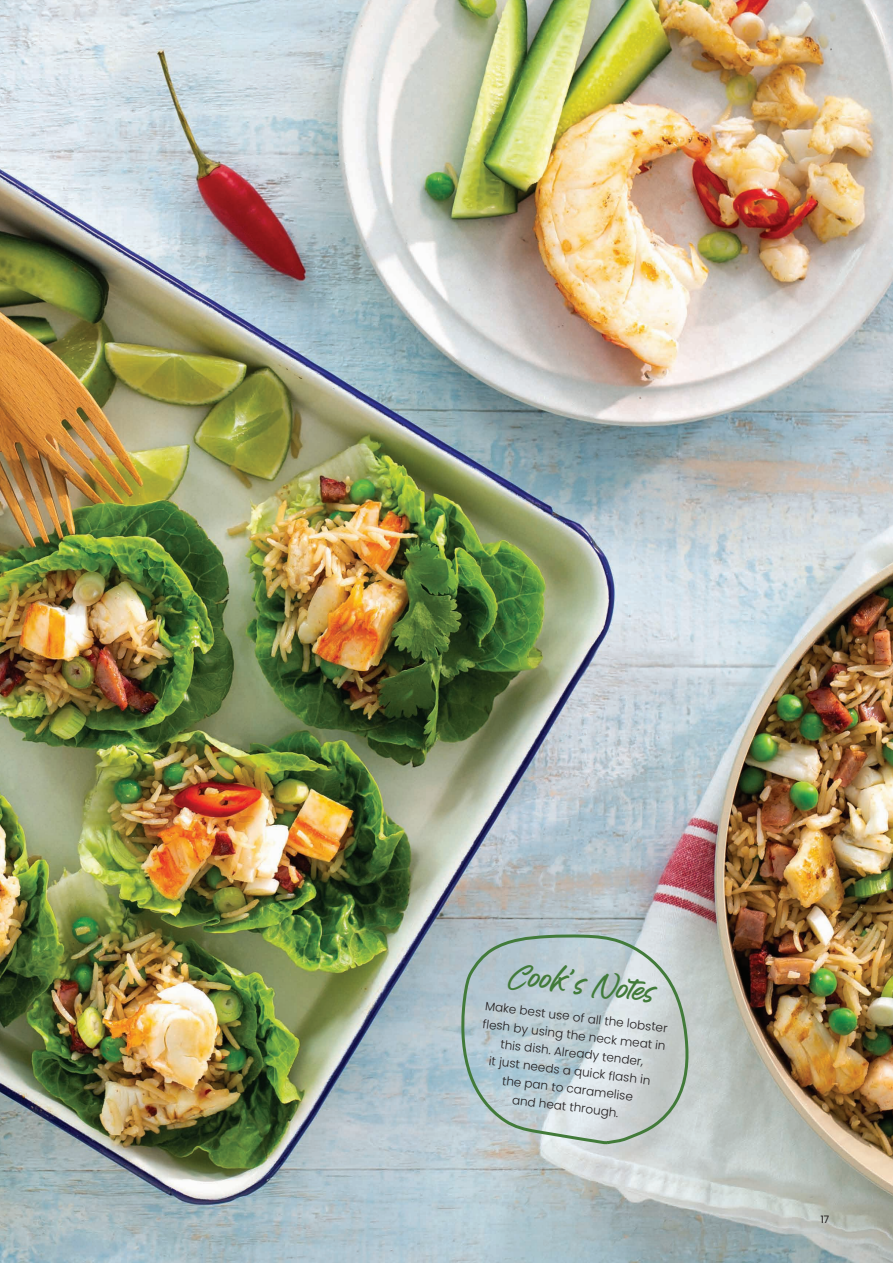
<style>
.page{position:relative;width:893px;height:1263px;background:#fff}
.page>*{position:absolute;margin:0;border:0;box-sizing:border-box;transform-origin:0 0}
.t1{font:31.5px "Awaking";color:#427b3a}
.t2{font:300 12px/18px "Poppins";color:#231f20;text-align:center}
.t3{font:10.5px "Poppins";color:#231f20}
</style>
<div class="page">
<img style="left:0;top:0;width:893px;height:1263px">
<svg style="left:458px;top:933px;width:233px;height:213px;background:#beccce"></svg>
<p class="t1" style="left:512px;top:952px;width:147px;rotate:7deg">Cook's Notes</p>
<p class="t2" style="left:486px;top:997px;width:186px;rotate:7deg">Make best use of all the lobster fl esh by using the neck meat in this dish. Already tender,<br>it just needs a quick fl ash in the pan to caramelise<br>and heat through.</p>
<p class="t3" style="left:821px;top:1213px;width:10px">17</p>
</div>
